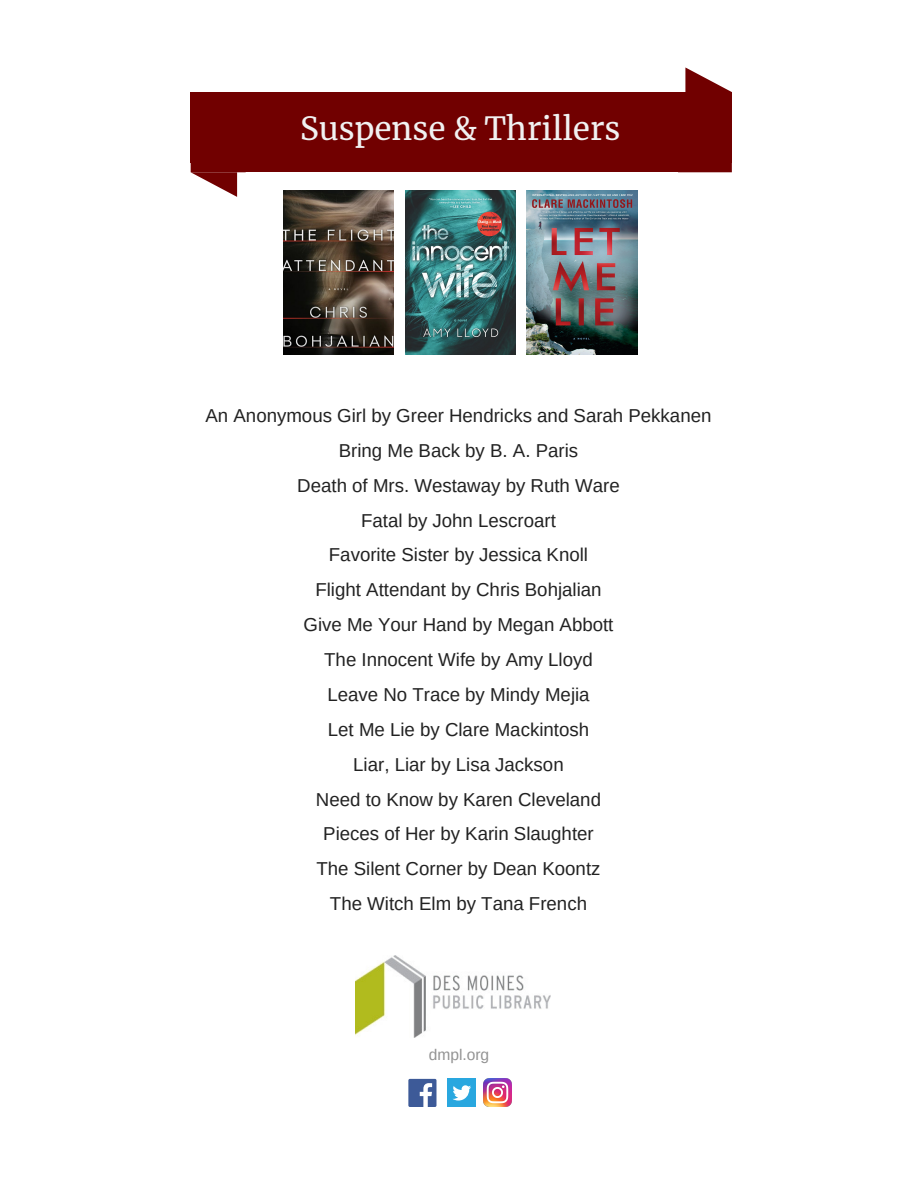
<style>
.page{position:relative;width:918px;height:1188px;background:#fff}
.page>*{position:absolute;margin:0;border:0;box-sizing:border-box;transform-origin:0 0}
.t1{font:31.5px "Merriweather";color:#f1f1f1}
.t2{font:18.75px/34.8px "Arimo";color:#222;text-align:center}
.t3{font:15.6px "Arimo";color:#939393}
</style>
<div class="page">
<div style="left:245px;top:102px;width:434px;height:61px;background:#710000"></div>
<div style="left:191px;top:92px;width:55px;height:11px;background:#710000"></div>
<div style="left:191px;top:102px;width:55px;height:61px;background:#710000"></div>
<svg style="left:191px;top:163px;width:55px;height:34px"></svg>
<div style="left:245px;top:162px;width:434px;height:10px;background:#710000"></div>
<svg style="left:679px;top:163px;width:53px;height:9px"></svg>
<div style="left:678px;top:102px;width:54px;height:61px;background:#710000"></div>
<div style="left:678px;top:92px;width:54px;height:11px;background:#710000"></div>
<svg style="left:685px;top:67px;width:47px;height:25px"></svg>
<div style="left:245px;top:92px;width:434px;height:11px;background:#710000"></div>
<img style="left:356px;top:955px;width:194px;height:82px">
<img style="left:284px;top:190px;width:110px;height:164px">
<img style="left:405px;top:190px;width:110px;height:164px">
<img style="left:526px;top:190px;width:112px;height:164px">
<div style="left:408px;top:1079px;width:28px;height:28px;background:#3d5a98;border-radius:2px"></div>
<svg style="left:420px;top:1083px;width:12px;height:24px"></svg>
<div style="left:448px;top:1079px;width:28px;height:28px;background:#29a7df"></div>
<svg style="left:452px;top:1085px;width:19px;height:16px"></svg>
<img style="left:484px;top:1079px;width:28px;height:28px">
<h1 class="t1" style="left:300px;top:109px;width:322px">Suspense &amp; Thrillers</h1>
<p class="t2" style="left:206px;top:398px;width:507px">An Anonymous Girl by Greer Hendricks and Sarah Pekkanen<br>Bring Me Back by B. A. Paris<br>Death of Mrs. Westaway by Ruth Ware<br>Fatal by John Lescroart<br>Favorite Sister by Jessica Knoll<br>Flight Attendant by Chris Bohjalian<br>Give Me Your Hand by Megan Abbott<br>The Innocent Wife by Amy Lloyd<br>Leave No Trace by Mindy Mejia<br>Let Me Lie by Clare Mackintosh<br>Liar, Liar by Lisa Jackson<br>Need to Know by Karen Cleveland<br>Pieces of Her by Karin Slaughter<br>The Silent Corner by Dean Koontz<br>The Witch Elm by Tana French</p>
<p class="t3" style="left:429px;top:1046px;width:62px">dmpl.org</p>
</div>
